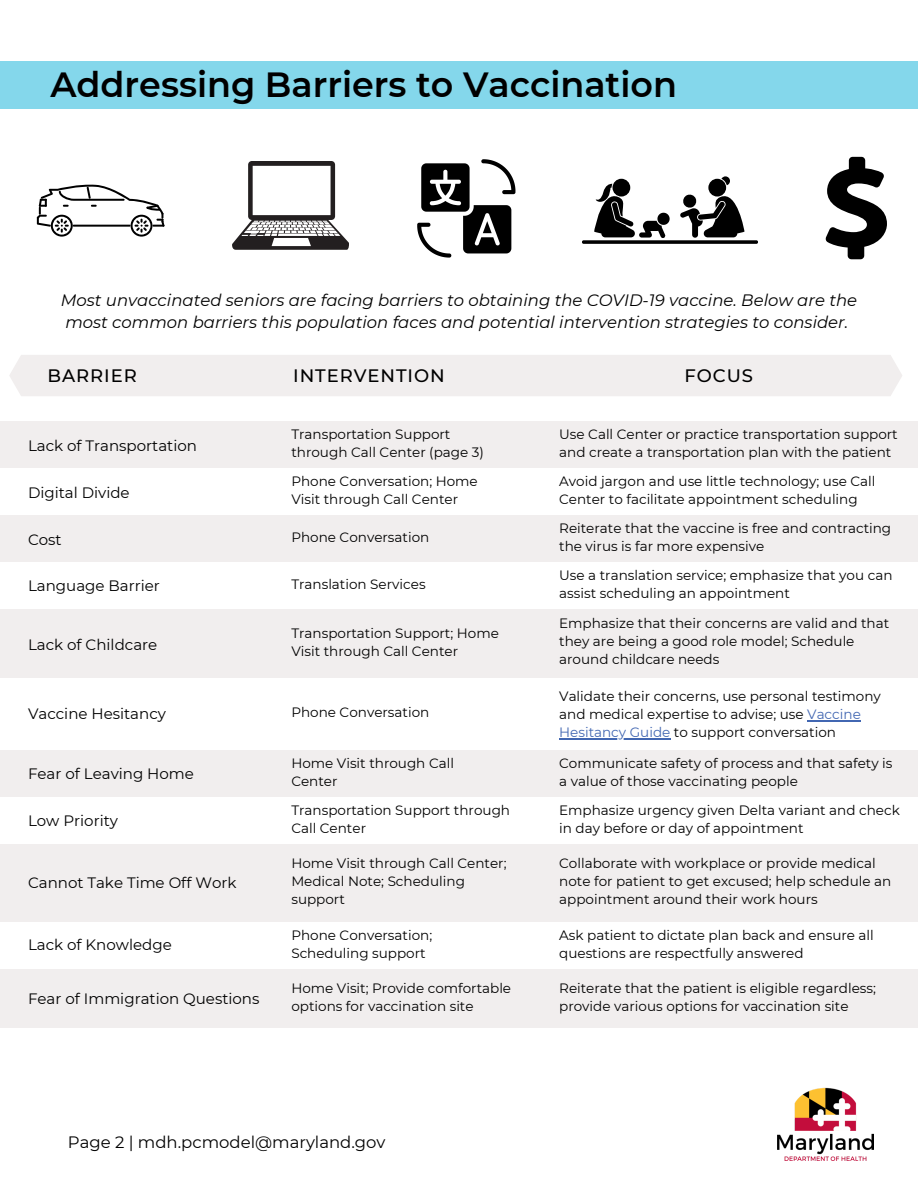
<style>
.page{position:relative;width:918px;height:1188px;background:#fff}
.page>*{position:absolute;margin:0;border:0;box-sizing:border-box;transform-origin:0 0}
.t1{font:600 34.95px "Montserrat";color:#000}
.t2{font:500 18px "Montserrat";letter-spacing:.05em;color:#000}
.t3{font:italic 16.5px/21.3px "Montserrat";color:#000}
.t4{font:16.5px "Montserrat";color:#000}
.t5{font:15px "Montserrat";color:#000}
.t6{font:13.5px/18px "Montserrat";color:#000}
.s1{color:#4267b2}
</style>
<div class="page">
<img style="left:777px;top:1087px;width:97px;height:73px">
<div style="left:0;top:61px;width:918px;height:48px;background:#84d7eb"></div>
<div style="left:9px;top:355px;width:893px;height:41px;background:#f1eeee"></div>
<div style="left:0;top:968px;width:918px;height:60px;background:#f1eeee"></div>
<div style="left:0;top:922px;width:918px;height:47px;background:#fff"></div>
<div style="left:0;top:843px;width:918px;height:79px;background:#f1eeee"></div>
<div style="left:0;top:750px;width:918px;height:47px;background:#f1eeee"></div>
<div style="left:0;top:609px;width:918px;height:69px;background:#f1eeee"></div>
<div style="left:0;top:515px;width:918px;height:47px;background:#f1eeee"></div>
<div style="left:0;top:421px;width:918px;height:47px;background:#f1eeee"></div>
<svg style="left:37px;top:184px;width:128px;height:53px"></svg>
<svg style="left:232px;top:161px;width:117px;height:89px"></svg>
<svg style="left:825px;top:157px;width:62px;height:102px"></svg>
<svg style="left:417px;top:159px;width:98px;height:98px"></svg>
<hr style="left:807px;top:720px;width:54px;height:1px;background:#4267b2">
<hr style="left:559px;top:738px;width:111px;height:1px;background:#4267b2">
<svg style="left:582px;top:240px;width:176px;height:4px"></svg>
<div style="left:612px;top:179px;width:18px;height:18px;background:#000;border-radius:50%"></div>
<svg style="left:680px;top:176px;width:65px;height:62px"></svg>
<svg style="left:594px;top:184px;width:76px;height:54px"></svg>
<p class="t1" style="left:50px;top:63px;width:628px">Addressing Barriers to Vaccination</p>
<p class="t3" style="left:61px;top:290px;width:798px">Most unvaccinated seniors are facing barriers to obtaining the COVID-19 vaccine. Below are the most common barriers this population faces and potential intervention strategies to consider.</p>
<p class="t2" style="left:47px;top:364px;width:91px">BARRIER</p>
<p class="t2" style="left:293px;top:364px;width:153px">INTERVENTION</p>
<p class="t2" style="left:684px;top:364px;width:70px">FOCUS</p>
<p class="t5" style="left:28px;top:436px;width:171px">Lack of Transportation</p>
<p class="t6" style="left:291px;top:426px;width:194px">Transportation Support through Call Center (page 3)</p>
<p class="t5" style="left:28px;top:483px;width:103px">Digital Divide</p>
<p class="t6" style="left:291px;top:472px;width:188px">Phone Conversation; Home<br>Visit through Call Center</p>
<p class="t5" style="left:28px;top:530px;width:35px">Cost</p>
<p class="t6" style="left:291px;top:529px;width:139px">Phone Conversation</p>
<p class="t5" style="left:28px;top:577px;width:133px">Language Barrier</p>
<p class="t6" style="left:291px;top:575px;width:136px">Translation Services</p>
<p class="t5" style="left:28px;top:635px;width:131px">Lack of Childcare</p>
<p class="t6" style="left:291px;top:624px;width:209px">Transportation Support; Home<br>Visit through Call Center</p>
<p class="t5" style="left:28px;top:704px;width:139px">Vaccine Hesitancy</p>
<p class="t6" style="left:291px;top:703px;width:139px">Phone Conversation</p>
<p class="t5" style="left:28px;top:765px;width:167px">Fear of Leaving Home</p>
<p class="t6" style="left:291px;top:754px;width:164px">Home Visit through Call<br>Center</p>
<p class="t5" style="left:28px;top:812px;width:92px">Low Priority</p>
<p class="t6" style="left:291px;top:801px;width:220px">Transportation Support through<br>Call Center</p>
<p class="t5" style="left:28px;top:873px;width:210px">Cannot Take Time Off Work</p>
<p class="t6" style="left:291px;top:854px;width:217px">Home Visit through Call Center;<br>Medical Note; Scheduling support</p>
<p class="t5" style="left:28px;top:936px;width:145px">Lack of Knowledge</p>
<p class="t6" style="left:291px;top:926px;width:142px">Phone Conversation;<br>Scheduling support</p>
<p class="t5" style="left:28px;top:989px;width:233px">Fear of Immigration Questions</p>
<p class="t6" style="left:291px;top:979px;width:221px">Home Visit; Provide comfortable options for vaccination site</p>
<p class="t6" style="left:559px;top:426px;width:340px">Use Call Center or practice transportation support and create a transportation plan with the patient</p>
<p class="t6" style="left:559px;top:473px;width:318px">Avoid jargon and use little technology; use Call<br>Center to facilitate appointment scheduling</p>
<p class="t6" style="left:559px;top:519px;width:334px">Reiterate that the vaccine is free and contracting the virus is far more expensive</p>
<p class="t6" style="left:559px;top:566px;width:335px">Use a translation service; emphasize that you can assist scheduling an appointment</p>
<p class="t6" style="left:559px;top:615px;width:332px">Emphasize that their concerns are valid and that they are being a good role model; Schedule around childcare needs</p>
<p class="t6" style="left:559px;top:687px;width:323px">Validate their concerns, use personal testimony and medical expertise to advise; use <span class="s1">Vaccine<br>Hesitancy Guide</span> to support conversation</p>
<p class="t6" style="left:559px;top:754px;width:335px">Communicate safety of process and that safety is a value of those vaccinating people</p>
<p class="t6" style="left:559px;top:801px;width:342px">Emphasize urgency given Delta variant and check in day before or day of appointment</p>
<p class="t6" style="left:559px;top:854px;width:334px">Collaborate with workplace or provide medical note for patient to get excused; help schedule an appointment around their work hours</p>
<p class="t6" style="left:559px;top:926px;width:316px">Ask patient to dictate plan back and ensure all questions are respectfully answered</p>
<p class="t6" style="left:559px;top:979px;width:318px">Reiterate that the patient is eligible regardless; provide various options for vaccination site</p>
<p class="t4" style="left:68px;top:1132px;width:319px">Page 2 | mdh.pcmodel@maryland.gov</p>
</div>
